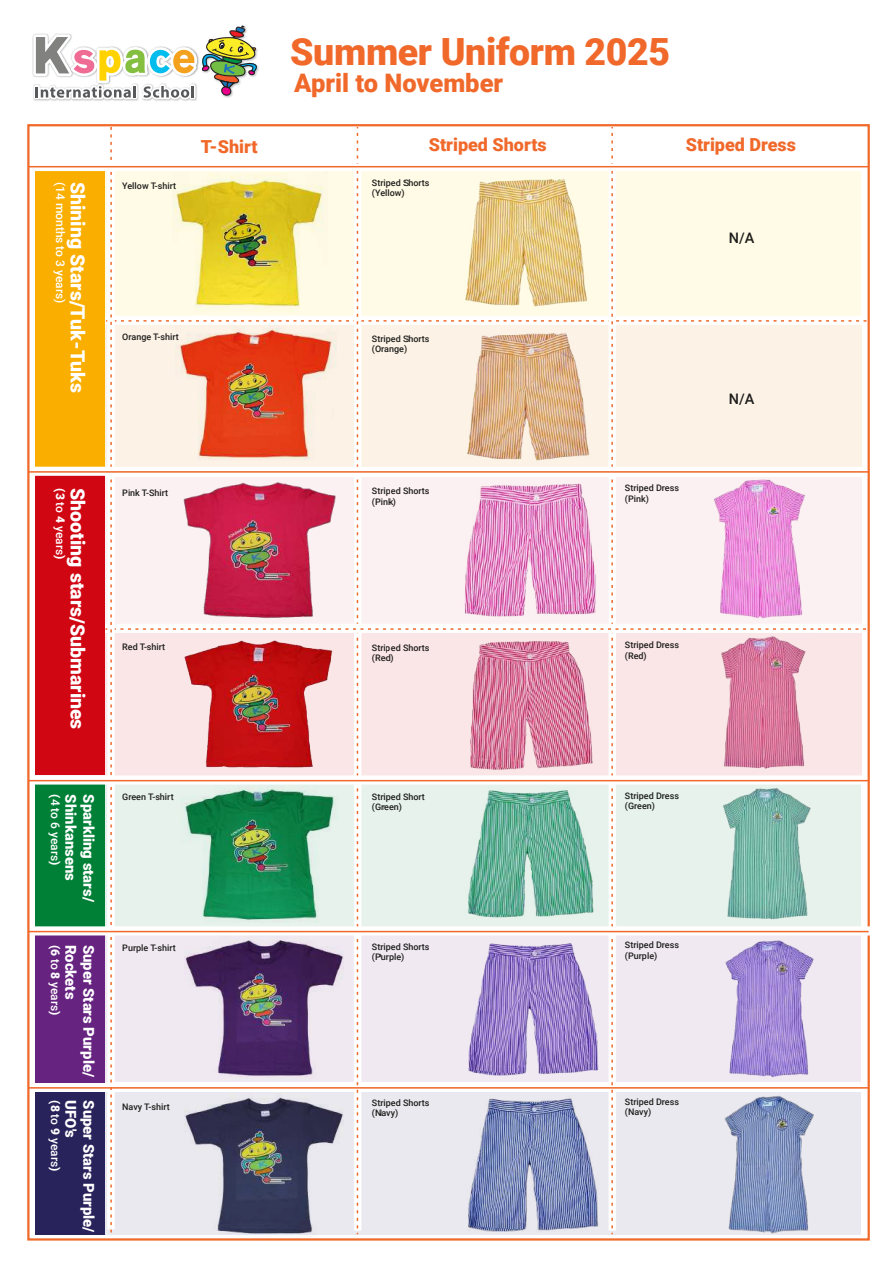
<style>
.page{position:relative;width:893px;height:1263px;background:#fff}
.page>*{position:absolute;margin:0;border:0;box-sizing:border-box;transform-origin:0 0}
.t1{font:900 37.5px "Roboto";letter-spacing:-.01em;color:#f0692b}
.t2{font:900 25.5px "Roboto";color:#f0692b}
.t3{font:900 19.5px "Roboto";color:#fff}
.t4{font:900 18px "Roboto";color:#f0692b}
.t5{font:900 14.85px "Roboto";color:#fff}
.t6{font:500 14.55px "Roboto";color:#1e1e1c}
.t7{font:500 12px "Roboto";color:#fff}
.t8{font:500 9px/10.5px "Roboto";color:#1e1e1c}
.s1{font-weight:900}
</style>
<div class="page">
<img style="left:33px;top:25px;width:834px;height:1209px">
<div style="left:36px;top:476px;width:69px;height:299px;background:#d10613"></div>
<div style="left:36px;top:784px;width:69px;height:144px;background:#008036"></div>
<div style="left:36px;top:936px;width:69px;height:147px;background:#662480"></div>
<div style="left:36px;top:1092px;width:69px;height:143px;background:#29235c"></div>
<svg style="left:31px;top:775px;width:836px;height:9px"></svg>
<hr style="left:29px;top:780px;width:840px;height:1px;background:#f0692b">
<svg style="left:30px;top:164px;width:832px;height:7px"></svg>
<div style="left:31px;top:467px;width:848px;height:9px;background:#fff"></div>
<hr style="left:29px;top:471px;width:840px;height:2px;background:#f0692b">
<hr style="left:29px;top:166px;width:840px;height:1px;background:#f0692b">
<svg style="left:31px;top:926px;width:839px;height:9px"></svg>
<hr style="left:29px;top:931px;width:840px;height:1px;background:#f0692b">
<hr style="left:29px;top:1087px;width:840px;height:1px;background:#f0692b">
<h3 class="t7" style="left:69px;top:182px;width:123px;rotate:90deg">(14 months to 3 years)</h3>
<h3 class="t3" style="left:91px;top:182px;width:212px;rotate:90deg">Shining Stars/Tuk-Tuks</h3>
<p class="t8" style="left:122px;top:180px;width:55px">Yellow T-shirt</p>
<h1 class="t1" style="left:290px;top:25px;width:382px">Summer Uniform 2025</h1>
<h2 class="t2" style="left:294px;top:65px;width:210px">April to November</h2>
<h3 class="t4" style="left:201px;top:134px;width:58px">T-Shirt</h3>
<h3 class="t4" style="left:429px;top:132px;width:119px">Striped Shorts</h3>
<h3 class="t4" style="left:686px;top:132px;width:112px">Striped Dress</h3>
<p class="t8" style="left:372px;top:177px;width:59px">Striped Shorts (Yellow)</p>
<h3 class="t6" style="left:729px;top:227px;width:27px">N/A</h3>
<p class="t8" style="left:122px;top:331px;width:58px">Orange T-shirt</p>
<p class="t8" style="left:372px;top:333px;width:59px">Striped Shorts (Orange)</p>
<h3 class="t6" style="left:729px;top:389px;width:27px">N/A</h3>
<h3 class="t7" style="left:69px;top:488px;width:73px;rotate:90deg"><span class="s1">(3</span> to <span class="s1">4</span> years<span class="s1">)</span></h3>
<h3 class="t3" style="left:91px;top:488px;width:243px;rotate:90deg">Shooting stars/Submarines</h3>
<h3 class="t7" style="left:64px;top:794px;width:72px;rotate:90deg"><span class="s1">(</span>4 to 6 years<span class="s1">)</span></h3>
<h3 class="t5" style="left:81px;top:794px;width:88px;rotate:90deg">Shinkansens</h3>
<h3 class="t5" style="left:99px;top:794px;width:109px;rotate:90deg">Sparkling stars/</h3>
<h3 class="t7" style="left:64px;top:944px;width:73px;rotate:90deg"><span class="s1">(6</span> to <span class="s1">8</span> years<span class="s1">)</span></h3>
<h3 class="t5" style="left:81px;top:944px;width:56px;rotate:90deg">Rockets</h3>
<h3 class="t5" style="left:99px;top:944px;width:134px;rotate:90deg">Super Stars Purple/</h3>
<h3 class="t7" style="left:64px;top:1100px;width:73px;rotate:90deg"><span class="s1">(8</span> to <span class="s1">9</span> years<span class="s1">)</span></h3>
<h3 class="t5" style="left:81px;top:1100px;width:39px;rotate:90deg">UFO's</h3>
<h3 class="t5" style="left:99px;top:1100px;width:134px;rotate:90deg">Super Stars Purple/</h3>
<p class="t8" style="left:122px;top:487px;width:48px">Pink T-Shirt</p>
<p class="t8" style="left:122px;top:642px;width:45px">Red T-shirt</p>
<p class="t8" style="left:122px;top:791px;width:53px">Green T-shirt</p>
<p class="t8" style="left:122px;top:943px;width:55px">Purple T-shirt</p>
<p class="t8" style="left:122px;top:1101px;width:49px">Navy T-shirt</p>
<p class="t8" style="left:372px;top:486px;width:59px">Striped Shorts (Pink)</p>
<p class="t8" style="left:625px;top:482px;width:56px">Striped Dress (Pink)</p>
<p class="t8" style="left:372px;top:642px;width:59px">Striped Shorts (Red)</p>
<p class="t8" style="left:625px;top:639px;width:56px">Striped Dress (Red)</p>
<p class="t8" style="left:372px;top:791px;width:55px">Striped Short (Green)</p>
<p class="t8" style="left:625px;top:790px;width:56px">Striped Dress (Green)</p>
<p class="t8" style="left:372px;top:941px;width:59px">Striped Shorts (Purple)</p>
<p class="t8" style="left:625px;top:939px;width:56px">Striped Dress (Purple)</p>
<p class="t8" style="left:372px;top:1097px;width:59px">Striped Shorts (Navy)</p>
<p class="t8" style="left:625px;top:1096px;width:56px">Striped Dress (Navy)</p>
</div>
